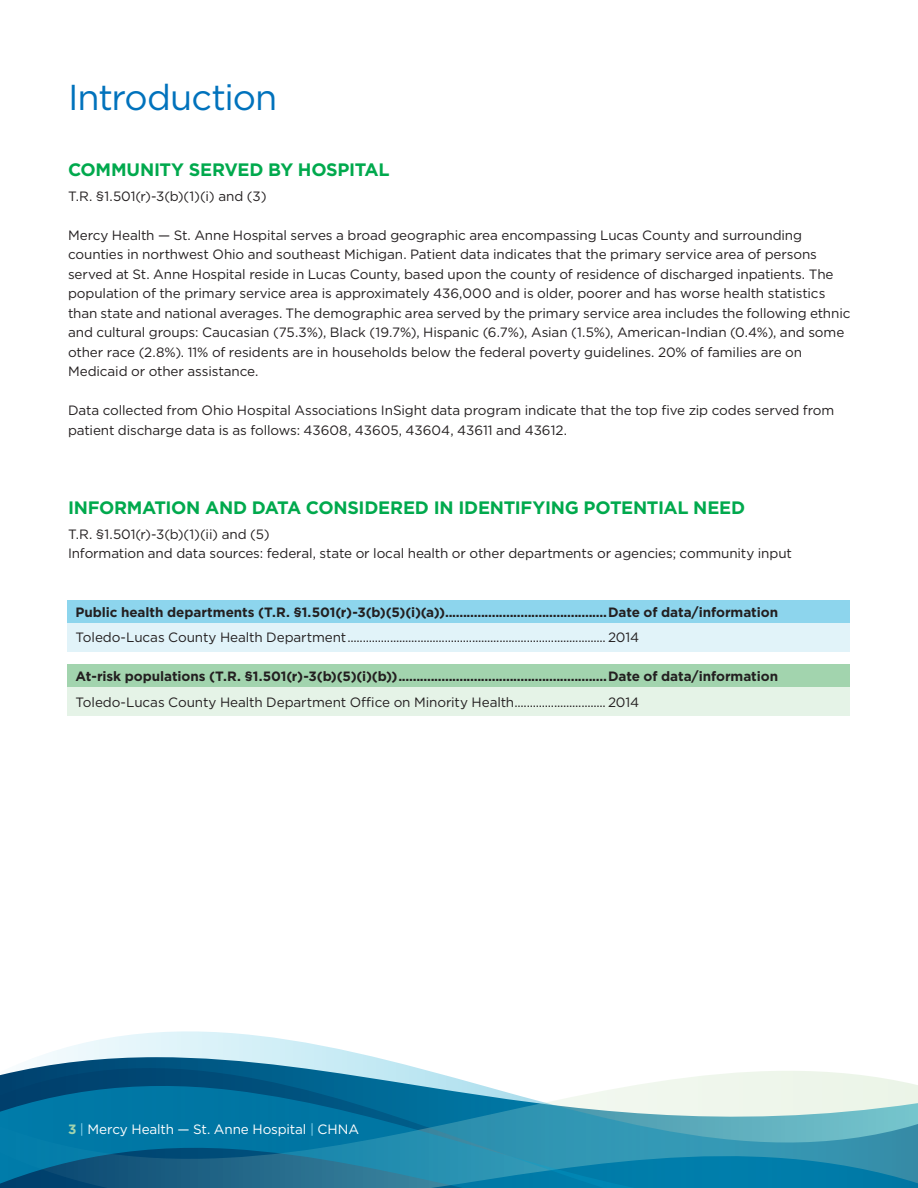
<style>
.page{position:relative;width:918px;height:1188px;background:#fff}
.page>*{position:absolute;margin:0;border:0;box-sizing:border-box;transform-origin:0 0}
.HEADLINE_-_left_just{font:36px "Gotham";letter-spacing:-.025em;color:#0072bc}
.SUB_HEAD_-_left_just{font:700 18px "Gotham";letter-spacing:-.015em;color:#00a94d}
.BODY_-_left_just{font:13.5px/19.5px "Gotham";letter-spacing:-.01em;color:#231f20}
.BODY_-_left_just-2{font:700 13.5px "Gotham";letter-spacing:-.005em;color:#231f20}
.BODY_-_left_just-3{font:13.5px "Gotham";letter-spacing:-.01em;color:#fff}
.s1{font-weight:700;color:#a2d4ae}
.s2{color:#8dd5ed}
</style>
<div class="page">
<div style="left:68px;top:687px;width:782px;height:28px;background:#e5f3e7"></div>
<div style="left:68px;top:664px;width:782px;height:23px;background:#a2d4ae"></div>
<div style="left:68px;top:623px;width:782px;height:28px;background:#e1f3f9"></div>
<div style="left:68px;top:601px;width:782px;height:22px;background:#8dd5ed"></div>
<svg style="left:0;top:1031px;width:911px;height:53px"></svg>
<svg style="left:0;top:1084px;width:918px;height:104px;background:#338dac"></svg>
<p class="HEADLINE_-_left_just" style="left:68px;top:74px;width:211px">Introduction</p>
<p class="SUB_HEAD_-_left_just" style="left:68px;top:158px;width:323px">COMMUNITY SERVED BY HOSPITAL</p>
<p class="BODY_-_left_just" style="left:68px;top:186px;width:200px">T.R. §1.501(r)-3(b)(1)(i) and (3)</p>
<p class="BODY_-_left_just" style="left:68px;top:225px;width:784px">Mercy Health — St. Anne Hospital serves a broad geographic area encompassing Lucas County and surrounding counties in northwest Ohio and southeast Michigan. Patient data indicates that the primary service area of persons served at St. Anne Hospital reside in Lucas County, based upon the county of residence of discharged inpatients. The population of the primary service area is approximately 436,000 and is older, poorer and has worse health statistics than state and national averages. The demographic area served by the primary service area includes the following ethnic and cultural groups: Caucasian (75.3%), Black (19.7%), Hispanic (6.7%), Asian (1.5%), American-Indian (0.4%), and some other race (2.8%). 11% of residents are in households below the federal poverty guidelines. 20% of families are on Medicaid or other assistance.</p>
<p class="BODY_-_left_just" style="left:68px;top:401px;width:768px">Data collected from Ohio Hospital Associations InSight data program indicate that the top five zip codes served from patient discharge data is as follows: 43608, 43605, 43604, 43611 and 43612.</p>
<p class="SUB_HEAD_-_left_just" style="left:68px;top:495px;width:679px">INFORMATION AND DATA CONSIDERED IN IDENTIFYING POTENTIAL NEED</p>
<p class="BODY_-_left_just" style="left:68px;top:524px;width:203px">T.R. §1.501(r)-3(b)(1)(ii) and (5)</p>
<p class="BODY_-_left_just" style="left:68px;top:543px;width:726px">Information and data sources: federal, state or local health or other departments or agencies; community input</p>
<p class="BODY_-_left_just-2" style="left:76px;top:603px;width:704px">Public health departments (T.R. §1.501(r)-3(b)(5)(i)(a)).............................................Date of data/information</p>
<p class="BODY_-_left_just" style="left:76px;top:627px;width:565px">Toledo-Lucas County Health Department..................................................................................... 2014</p>
<p class="BODY_-_left_just-2" style="left:76px;top:667px;width:704px">At-risk populations (T.R. §1.501(r)-3(b)(5)(i)(b))..........................................................Date of data/information</p>
<p class="BODY_-_left_just" style="left:76px;top:692px;width:565px">Toledo-Lucas County Health Department Office on Minority Health.............................. 2014</p>
<p class="BODY_-_left_just-3" style="left:68px;top:1120px;width:293px"><span class="s1">3</span> <span class="s2">|</span> Mercy Health — St. Anne Hospital <span class="s2">|</span> CHNA</p>
</div>
